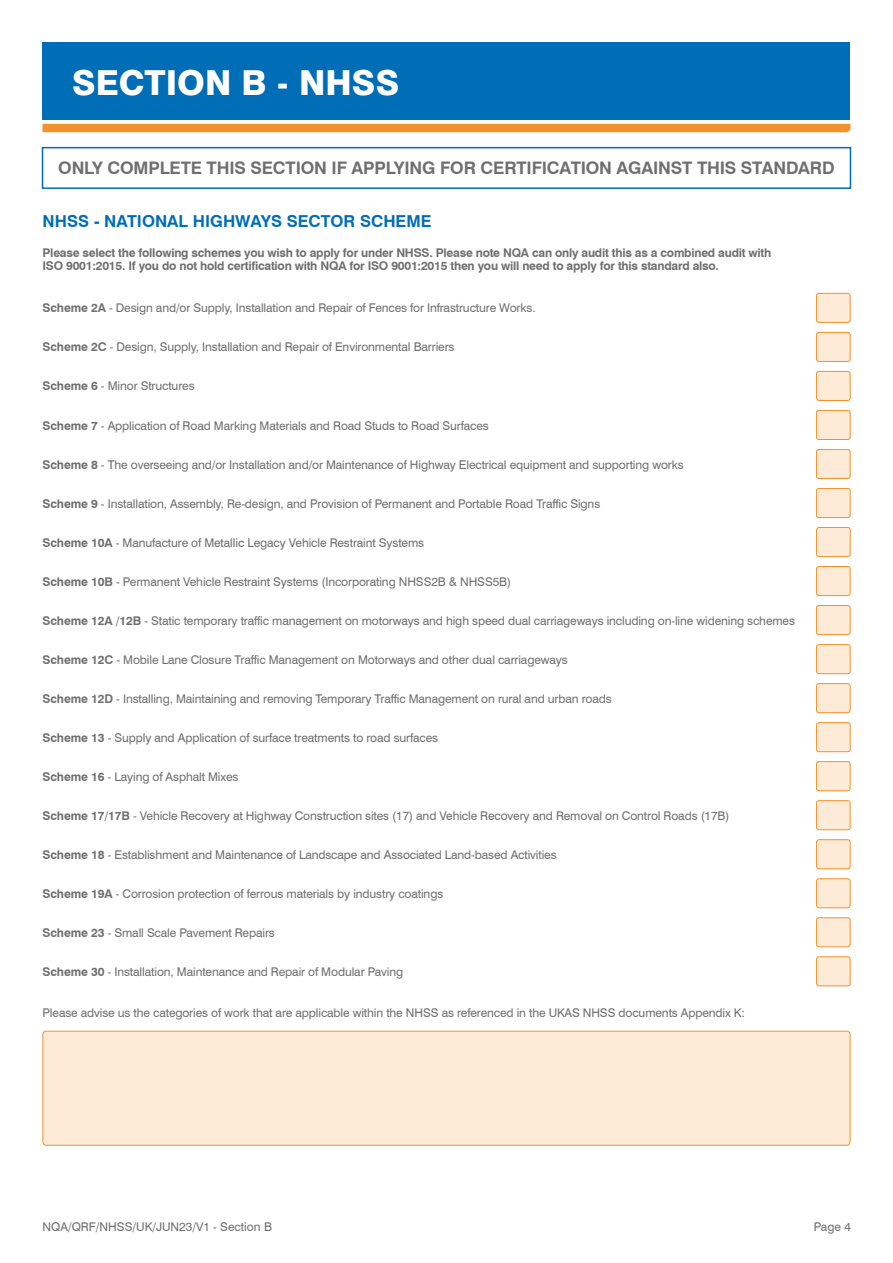
<style>
.page{position:relative;width:893px;height:1263px;background:#fff}
.page>*{position:absolute;margin:0;border:0;box-sizing:border-box;transform-origin:0 0}
.t1{font:800 34.5px "Swiss 721 BT";color:#fff}
.t2{font:700 17.25px "Swiss 721 BT";letter-spacing:-.01em;color:#706f6f}
.t3{font:700 16.5px "Swiss 721 BT";color:#006db7}
.t4{font:12px "Swiss 721 BT";letter-spacing:-.01em;color:#706f6f}
.t5{font:700 12px/13.5px "Swiss 721 BT";letter-spacing:-.02em;color:#706f6f}
.s1{font-weight:700}
</style>
<div class="page">
<div style="left:43px;top:124px;width:807px;height:8px;background:#f3912d"></div>
<div style="left:43px;top:43px;width:807px;height:77px;background:#006db7"></div>
<div style="left:42px;top:147px;width:809px;height:42px;border:2px solid #006db7"></div>
<div style="left:816px;top:293px;width:34px;height:29px;background:#feebd7;border-radius:2px"></div>
<div style="left:816px;top:293px;width:34px;height:30px;border:1px solid #f3912d;border-radius:2px"></div>
<div style="left:816px;top:332px;width:34px;height:29px;background:#feebd7;border-radius:2px"></div>
<div style="left:816px;top:332px;width:34px;height:30px;border:1px solid #f3912d;border-radius:2px"></div>
<div style="left:816px;top:566px;width:34px;height:30px;background:#feebd7;border-radius:2px"></div>
<div style="left:816px;top:566px;width:34px;height:30px;border:1px solid #f3912d;border-radius:2px"></div>
<div style="left:816px;top:605px;width:34px;height:30px;background:#feebd7;border-radius:2px"></div>
<div style="left:816px;top:605px;width:34px;height:30px;border:1px solid #f3912d;border-radius:2px"></div>
<div style="left:816px;top:644px;width:34px;height:30px;background:#feebd7;border-radius:2px"></div>
<div style="left:816px;top:644px;width:34px;height:30px;border:1px solid #f3912d;border-radius:2px"></div>
<div style="left:816px;top:684px;width:34px;height:29px;background:#feebd7;border-radius:2px"></div>
<div style="left:816px;top:683px;width:34px;height:30px;border:1px solid #f3912d;border-radius:2px"></div>
<div style="left:816px;top:723px;width:34px;height:29px;background:#feebd7;border-radius:2px"></div>
<div style="left:816px;top:722px;width:34px;height:30px;border:1px solid #f3912d;border-radius:2px"></div>
<div style="left:816px;top:762px;width:34px;height:29px;background:#feebd7;border-radius:2px"></div>
<div style="left:816px;top:761px;width:34px;height:30px;border:1px solid #f3912d;border-radius:2px"></div>
<div style="left:816px;top:801px;width:34px;height:29px;background:#feebd7;border-radius:2px"></div>
<div style="left:816px;top:800px;width:34px;height:30px;border:1px solid #f3912d;border-radius:2px"></div>
<div style="left:816px;top:840px;width:34px;height:29px;background:#feebd7;border-radius:2px"></div>
<div style="left:816px;top:839px;width:34px;height:30px;border:1px solid #f3912d;border-radius:2px"></div>
<div style="left:816px;top:879px;width:34px;height:29px;background:#feebd7;border-radius:2px"></div>
<div style="left:816px;top:878px;width:34px;height:30px;border:1px solid #f3912d;border-radius:2px"></div>
<div style="left:43px;top:1031px;width:807px;height:114px;background:#feebd7;border-radius:3px"></div>
<div style="left:43px;top:1031px;width:807px;height:114px;border:1px solid #f3912d;border-radius:3px"></div>
<div style="left:816px;top:371px;width:34px;height:29px;background:#feebd7;border-radius:2px"></div>
<div style="left:816px;top:371px;width:34px;height:30px;border:1px solid #f3912d;border-radius:2px"></div>
<div style="left:816px;top:410px;width:34px;height:29px;background:#feebd7;border-radius:2px"></div>
<div style="left:816px;top:410px;width:34px;height:30px;border:1px solid #f3912d;border-radius:2px"></div>
<div style="left:816px;top:449px;width:34px;height:29px;background:#feebd7;border-radius:2px"></div>
<div style="left:816px;top:449px;width:34px;height:30px;border:1px solid #f3912d;border-radius:2px"></div>
<div style="left:816px;top:488px;width:34px;height:29px;background:#feebd7;border-radius:2px"></div>
<div style="left:816px;top:488px;width:34px;height:30px;border:1px solid #f3912d;border-radius:2px"></div>
<div style="left:816px;top:527px;width:34px;height:30px;background:#feebd7;border-radius:2px"></div>
<div style="left:816px;top:527px;width:34px;height:30px;border:1px solid #f3912d;border-radius:2px"></div>
<div style="left:816px;top:918px;width:34px;height:29px;background:#feebd7;border-radius:2px"></div>
<div style="left:816px;top:917px;width:34px;height:30px;border:1px solid #f3912d;border-radius:2px"></div>
<div style="left:816px;top:957px;width:34px;height:29px;background:#feebd7;border-radius:2px"></div>
<div style="left:816px;top:956px;width:34px;height:30px;border:1px solid #f3912d;border-radius:2px"></div>
<h1 class="t1" style="left:72px;top:61px;width:329px">SECTION B - NHSS</h1>
<h2 class="t2" style="left:58px;top:158px;width:778px">ONLY COMPLETE THIS SECTION IF APPLYING FOR CERTIFICATION AGAINST THIS STANDARD</h2>
<h3 class="t3" style="left:43px;top:211px;width:391px">NHSS - NATIONAL HIGHWAYS SECTOR SCHEME</h3>
<p class="t5" style="left:43px;top:246px;width:730px">Please select the following schemes you wish to apply for under NHSS. Please note NQA can only audit this as a combined audit with<br>ISO 9001:2015. If you do not hold certification with NQA for ISO 9001:2015 then you will need to apply for this standard also.</p>
<p class="t4" style="left:43px;top:301px;width:495px"><span class="s1">Scheme 2A</span> - Design and/or Supply, Installation and Repair of Fences for Infrastructure Works.</p>
<p class="t4" style="left:43px;top:340px;width:413px"><span class="s1">Scheme 2C</span> - Design, Supply, Installation and Repair of Environmental Barriers</p>
<p class="t4" style="left:43px;top:379px;width:154px"><span class="s1">Scheme 6</span> - Minor Structures</p>
<p class="t4" style="left:43px;top:418px;width:448px"><span class="s1">Scheme 7</span> - Application of Road Marking Materials and Road Studs to Road Surfaces</p>
<p class="t4" style="left:43px;top:457px;width:643px"><span class="s1">Scheme 8</span> - The overseeing and/or Installation and/or Maintenance of Highway Electrical equipment and supporting works</p>
<p class="t4" style="left:43px;top:496px;width:559px"><span class="s1">Scheme 9</span> - Installation, Assembly, Re-design, and Provision of Permanent and Portable Road Traffic Signs</p>
<p class="t4" style="left:43px;top:535px;width:383px"><span class="s1">Scheme 10A</span> - Manufacture of Metallic Legacy Vehicle Restraint Systems</p>
<p class="t4" style="left:43px;top:574px;width:470px"><span class="s1">Scheme 10B</span> - Permanent Vehicle Restraint Systems (Incorporating NHSS2B &amp; NHSS5B)</p>
<p class="t4" style="left:43px;top:613px;width:754px"><span class="s1">Scheme 12A /12B</span> - Static temporary traffic management on motorways and high speed dual carriageways including on-line widening schemes</p>
<p class="t4" style="left:43px;top:652px;width:527px"><span class="s1">Scheme 12C</span> - Mobile Lane Closure Traffic Management on Motorways and other dual carriageways</p>
<p class="t4" style="left:43px;top:691px;width:571px"><span class="s1">Scheme 12D</span> - Installing, Maintaining and removing Temporary Traffic Management on rural and urban roads</p>
<p class="t4" style="left:43px;top:730px;width:397px"><span class="s1">Scheme 13</span> - Supply and Application of surface treatments to road surfaces</p>
<p class="t4" style="left:43px;top:769px;width:197px"><span class="s1">Scheme 16</span> - Laying of Asphalt Mixes</p>
<p class="t4" style="left:43px;top:808px;width:688px"><span class="s1">Scheme 17/17B</span> - Vehicle Recovery at Highway Construction sites (17) and Vehicle Recovery and Removal on Control Roads (17B)</p>
<p class="t4" style="left:43px;top:847px;width:516px"><span class="s1">Scheme 18</span> - Establishment and Maintenance of Landscape and Associated Land-based Activities</p>
<p class="t4" style="left:43px;top:886px;width:402px"><span class="s1">Scheme 19A</span> - Corrosion protection of ferrous materials by industry coatings</p>
<p class="t4" style="left:43px;top:925px;width:234px"><span class="s1">Scheme 23</span> - Small Scale Pavement Repairs</p>
<p class="t4" style="left:43px;top:964px;width:362px"><span class="s1">Scheme 30</span> - Installation, Maintenance and Repair of Modular Paving</p>
<p class="t4" style="left:43px;top:1005px;width:704px">Please advise us the categories of work that are applicable within the NHSS as referenced in the UKAS NHSS documents Appendix K:</p>
<p class="t4" style="left:43px;top:1219px;width:231px">NQA/QRF/NHSS/UK/JUN23/V1 - Section B</p>
<p class="t4" style="left:814px;top:1219px;width:39px">Page 4</p>
</div>
